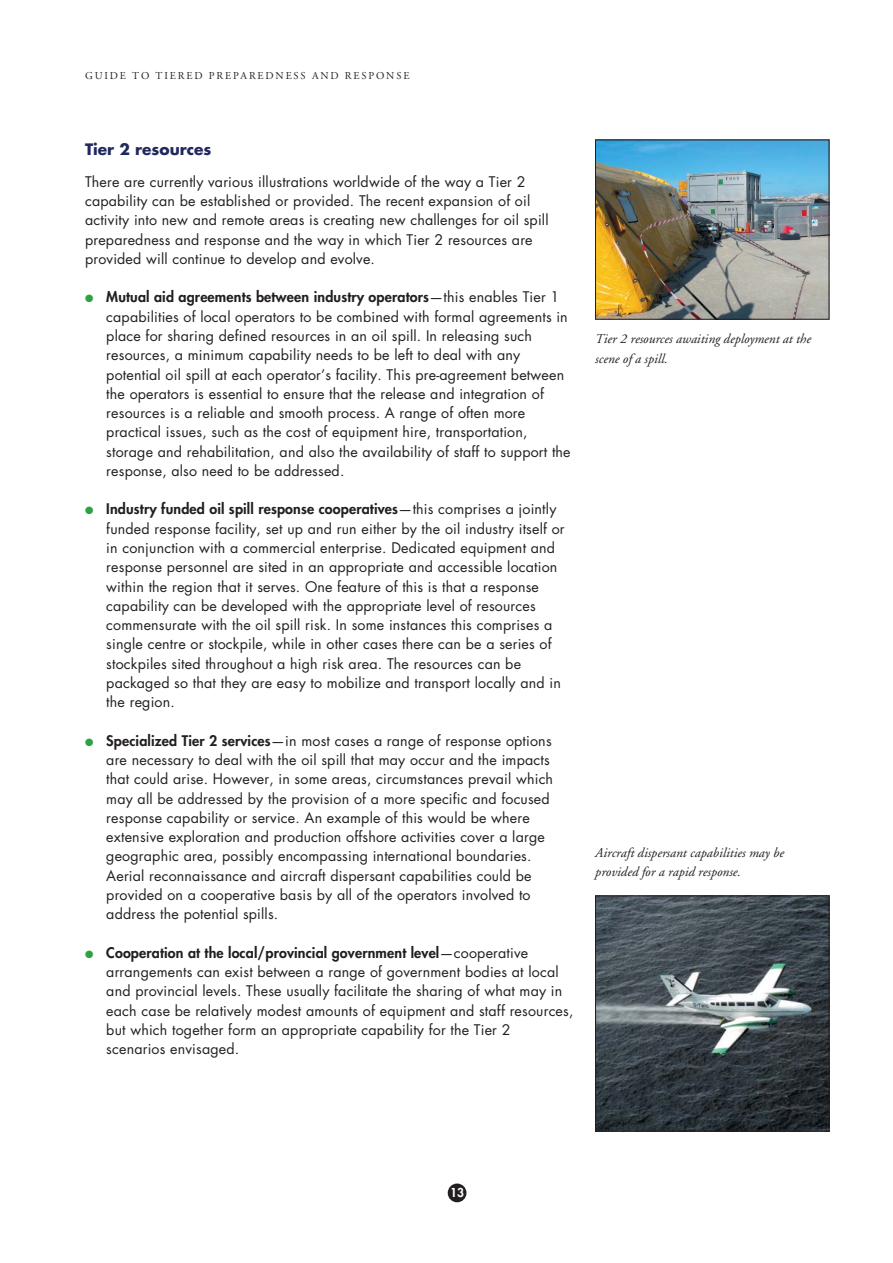
<style>
.page{position:relative;width:893px;height:1263px;background:#fff}
.page>*{position:absolute;margin:0;border:0;box-sizing:border-box;transform-origin:0 0}
.t1{font:700 15.3px "Futura";color:#20285e}
.t2{font:14.25px/19.2px "Futura";letter-spacing:.01em;color:#231f20}
.t3{font:italic 13.5px/19.5px "Adobe Garamond";color:#231f20}
.t4{font:800 12px "Futura";color:#fff}
.t5{font:10.5px "Adobe Garamond";letter-spacing:.175em;color:#231f20}
.s1{color:#2ca343}
.s2{font-weight:800}
</style>
<div class="page">
<div style="left:448px;top:1183px;width:18px;height:19px;background:#231f20;border-radius:50%"></div>
<img style="left:597px;top:142px;width:230px;height:175px">
<div style="left:595px;top:140px;width:234px;height:179px;border:1px solid #231f20"></div>
<img style="left:597px;top:898px;width:230px;height:231px">
<div style="left:595px;top:896px;width:234px;height:235px;border:1px solid #231f20"></div>
<p class="t5" style="left:85px;top:71px;width:326px">GUIDE TO TIERED PREPAREDNESS AND RESPONSE</p>
<p class="t1" style="left:85px;top:142px;width:128px">Tier 2 resources</p>
<p class="t2" style="left:85px;top:173px;width:465px">There are currently various illustrations worldwide of the way a Tier 2 capability can be established or provided. The recent expansion of oil activity into new and remote areas is creating new challenges for oil spill preparedness and response and the way in which Tier 2 resources are provided will continue to develop and evolve.</p>
<p class="t2" style="left:106px;top:289px;width:466px;text-indent:-21px"><span class="s1">●</span> <span class="s2">Mutual aid agreements between industry operators</span>—this enables Tier 1 capabilities of local operators to be combined with formal agreements in place for sharing defined resources in an oil spill. In releasing such resources, a minimum capability needs to be left to deal with any potential oil spill at each operator’s facility. This pre-agreement between the operators is essential to ensure that the release and integration of resources is a reliable and smooth process. A range of often more practical issues, such as the cost of equipment hire, transportation, storage and rehabilitation, and also the availability of staff to support the response, also need to be addressed.</p>
<p class="t2" style="left:106px;top:501px;width:460px;text-indent:-21px"><span class="s1">●</span> <span class="s2">Industry funded oil spill response cooperatives</span>—this comprises a jointly funded response facility, set up and run either by the oil industry itself or in conjunction with a commercial enterprise. Dedicated equipment and response personnel are sited in an appropriate and accessible location within the region that it serves. One feature of this is that a response capability can be developed with the appropriate level of resources commensurate with the oil spill risk. In some instances this comprises a single centre or stockpile, while in other cases there can be a series of stockpiles sited throughout a high risk area. The resources can be packaged so that they are easy to mobilize and transport locally and in the region.</p>
<p class="t2" style="left:106px;top:732px;width:448px;text-indent:-21px"><span class="s1">●</span> <span class="s2">Specialized Tier 2 services</span>—in most cases a range of response options are necessary to deal with the oil spill that may occur and the impacts that could arise. However, in some areas, circumstances prevail which may all be addressed by the provision of a more specific and focused response capability or service. An example of this would be where extensive exploration and production offshore activities cover a large geographic area, possibly encompassing international boundaries.<br>Aerial reconnaissance and aircraft dispersant capabilities could be provided on a cooperative basis by all of the operators involved to address the potential spills.</p>
<p class="t2" style="left:106px;top:944px;width:469px;text-indent:-21px"><span class="s1">●</span> <span class="s2">Cooperation at the local/provincial government level</span>—cooperative arrangements can exist between a range of government bodies at local and provincial levels. These usually facilitate the sharing of what may in each case be relatively modest amounts of equipment and staff resources, but which together form an appropriate capability for the Tier 2<br>scenarios envisaged.</p>
<p class="t3" style="left:595px;top:330px;width:217px">Tier 2 resources awaiting deployment at the scene of a spill.</p>
<p class="t3" style="left:595px;top:844px;width:190px">Aircraft dispersant capabilities may be provided for a rapid response.</p>
<p class="t4" style="left:450px;top:1187px;width:15px">13</p>
</div>
